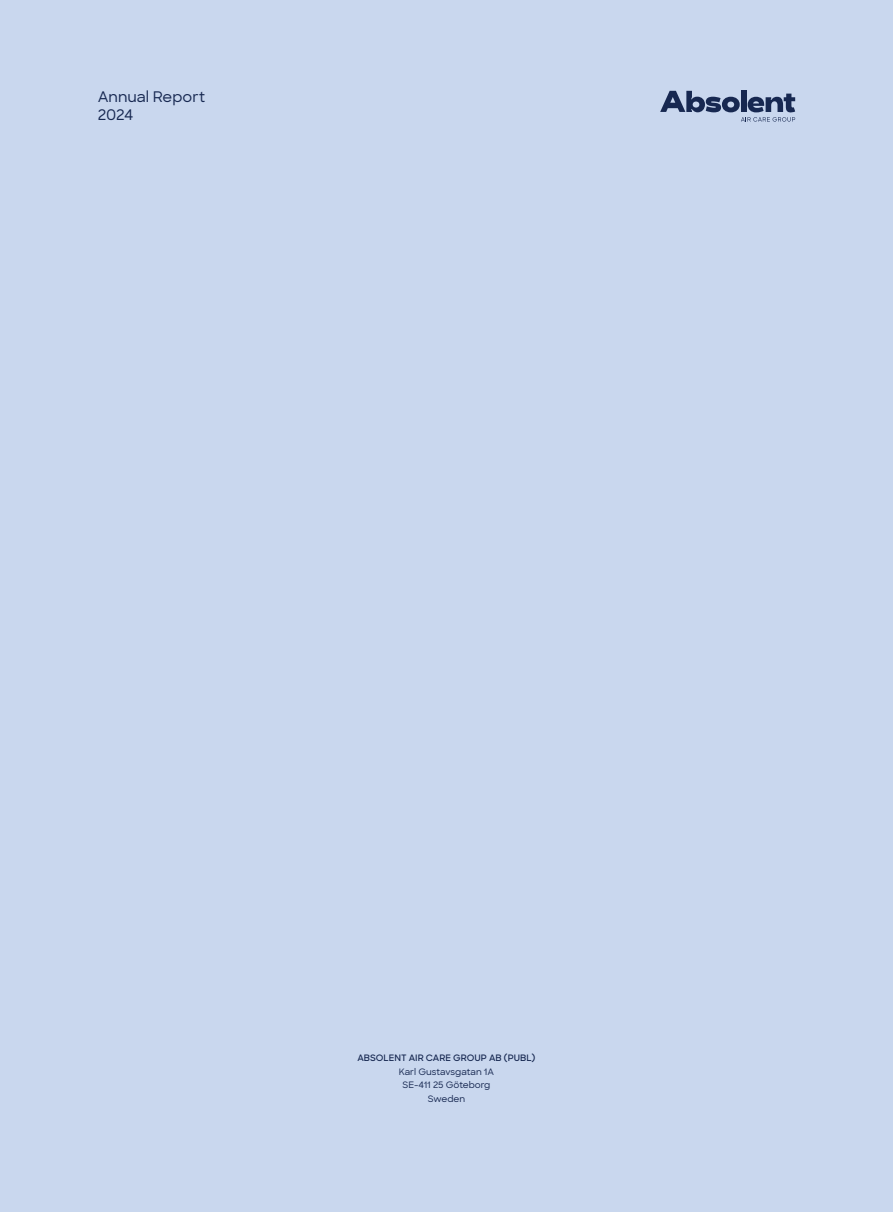
<style>
.page{position:relative;width:893px;height:1212px;background:#c9d7ee}
.page>*{position:absolute;margin:0;border:0;box-sizing:border-box;transform-origin:0 0}
.t1{font:500 14.85px/18px "Sharp Sans";color:#172851}
.t2{font:500 9px/13.5px "Sharp Sans";color:#172851;text-align:center}
.t3{font:600 9px "Sharp Sans";color:#172851}
</style>
<div class="page">
<svg style="left:660px;top:91px;width:135px;height:31px"></svg>
<h1 class="t1" style="left:98px;top:87px;width:109px">Annual Report<br>2024</h1>
<p class="t3" style="left:357px;top:1051px;width:180px">ABSOLENT AIR CARE GROUP AB (PUBL)</p>
<p class="t2" style="left:399px;top:1064px;width:97px">Karl Gustavsgatan 1A<br>SE-411 25 Göteborg<br>Sweden</p>
</div>
